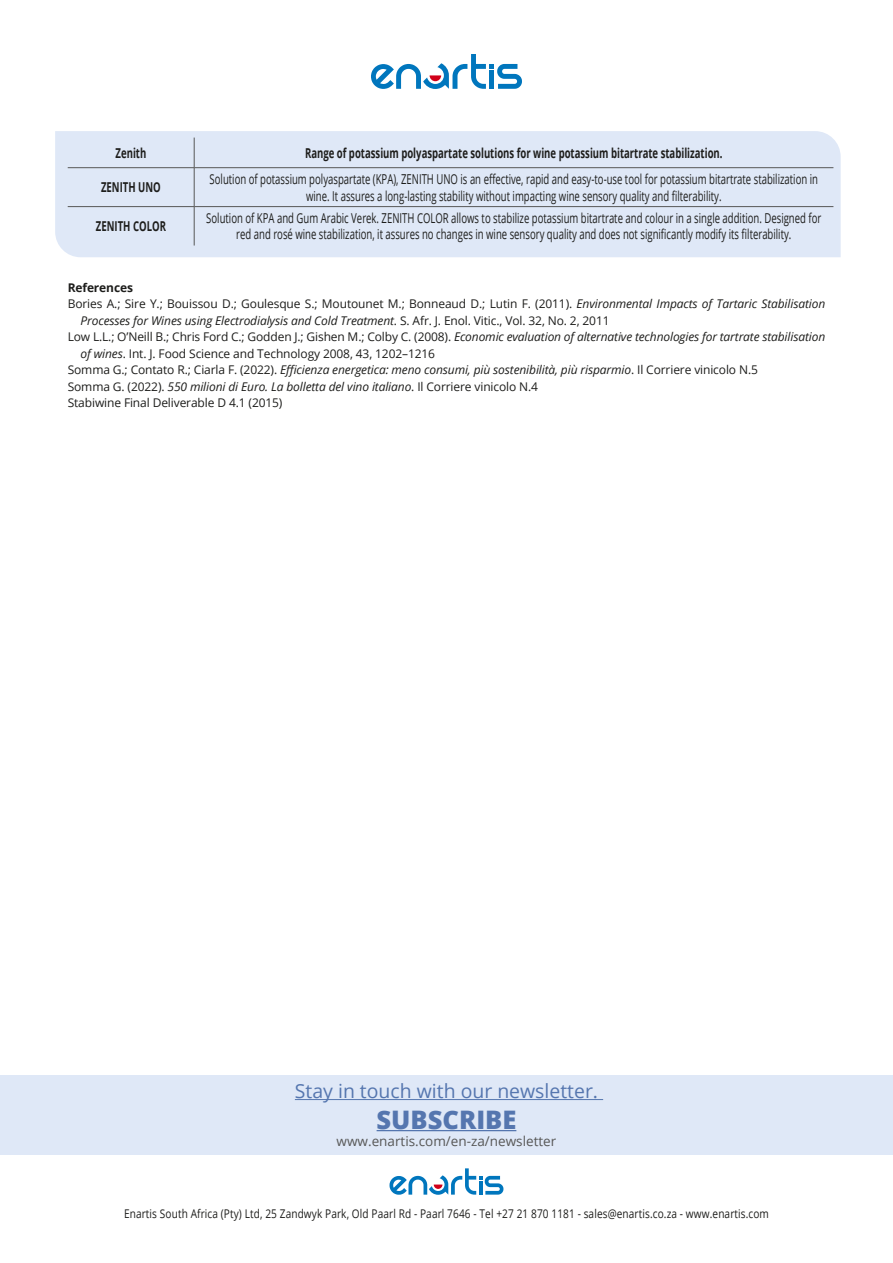
<style>
.page{position:relative;width:893px;height:1263px;background:#fff}
.page>*{position:absolute;margin:0;border:0;box-sizing:border-box;transform-origin:0 0}
.t1{font:800 25.5px "Open Sans";color:#5576af}
.t2{font:19.5px "Open Sans";color:#5576af}
.t3{font:13.65px/16.4px "Open Sans";color:#1d1d1b;text-align:center;scale:.7 1}
.t4{font:700 13.65px "Open Sans";color:#1d1d1b;scale:.7 1}
.t5{font:13.5px "Open Sans";color:#575756}
.t6{font:italic 12px "Open Sans";letter-spacing:-.01em;color:#1d1d1b}
.t7{font:12px "Open Sans";letter-spacing:-.01em;color:#1d1d1b}
.t8{font:12px "Open Sans";letter-spacing:.01em;color:#1d1d1b;scale:.84 1}
.t9{font:700 12px "Open Sans";letter-spacing:-.01em;color:#1d1d1b}
.s1{font-style:italic}
.s2{font-style:normal}
</style>
<div class="page">
<div style="left:55px;top:131px;width:786px;height:126px;background:#dfe8f7"></div>
<hr style="left:194px;top:138px;width:1px;height:30px;background:#575756">
<hr style="left:68px;top:167px;width:126px;height:1px;background:#575756">
<hr style="left:68px;top:206px;width:126px;height:1px;background:#575756">
<hr style="left:194px;top:167px;width:639px;height:1px;background:#575756">
<hr style="left:194px;top:168px;width:1px;height:38px;background:#575756">
<hr style="left:194px;top:206px;width:639px;height:1px;background:#575756">
<hr style="left:194px;top:207px;width:1px;height:38px;background:#575756">
<svg style="left:389px;top:1168px;width:114px;height:27px"></svg>
<div style="left:0;top:1075px;width:893px;height:80px;background:#dfe8f7"></div>
<hr style="left:295px;top:1099px;width:308px;height:1px;background:#5576af">
<hr style="left:377px;top:1130px;width:139px;height:1px;background:#5576af">
<svg style="left:371px;top:54px;width:151px;height:35px"></svg>
<p class="t4" style="left:116px;top:143px;width:45px">Zenith</p>
<p class="t4" style="left:305px;top:143px;width:598px">Range of potassium polyaspartate solutions for wine potassium bitartrate stabilization.</p>
<p class="t4" style="left:101px;top:178px;width:87px">ZENITH UNO</p>
<p class="t3" style="left:210px;top:171px;width:871px">Solution of potassium polyaspartate (KPA), ZENITH UNO is an effective, rapid and easy-to-use tool for potassium bitartrate stabilization in wine. It assures a long-lasting stability without impacting wine sensory quality and filterability.</p>
<p class="t4" style="left:96px;top:217px;width:102px">ZENITH COLOR</p>
<p class="t3" style="left:206px;top:210px;width:880px">Solution of KPA and Gum Arabic Verek. ZENITH COLOR allows to stabilize potassium bitartrate and colour in a single addition. Designed for red and rosé wine stabilization, it assures no changes in wine sensory quality and does not significantly modify its filterability.</p>
<p class="t9" style="left:68px;top:279px;width:67px">References</p>
<p class="t7" style="left:68px;top:296px;width:759px">Bories A.; Sire Y.; Bouissou D.; Goulesque S.; Moutounet M.; Bonneaud D.; Lutin F. (2011). <span class="s1">Environmental Impacts of Tartaric Stabilisation</span></p>
<p class="t6" style="left:80px;top:312px;width:531px">Processes for Wines using Electrodialysis and Cold Treatment<span class="s2">. S. Afr. J. Enol. Vitic., Vol. 32, No. 2, 2011</span></p>
<p class="t6" style="left:68px;top:329px;width:759px"><span class="s2">Low L.L.; O’Neill B.; Chris Ford C.; Godden J.; Gishen M.; Colby C. (2008).</span> Economic evaluation of alternative technologies for tartrate stabilisation</p>
<p class="t7" style="left:80px;top:345px;width:356px"><span class="s1">of wines</span>. Int. J. Food Science and Technology 2008, 43, 1202–1216</p>
<p class="t6" style="left:68px;top:362px;width:692px"><span class="s2">Somma G.; Contato R.; Ciarla F. (2022).</span> Efficienza energetica: meno consumi, più sostenibilità, più risparmio<span class="s2">. Il Corriere vinicolo N.5</span></p>
<p class="t6" style="left:68px;top:378px;width:472px"><span class="s2">Somma G. (2022).</span> 550 milioni di Euro. La bolletta del vino italiano<span class="s2">. Il Corriere vinicolo N.4</span></p>
<p class="t7" style="left:68px;top:395px;width:216px">Stabiwine Final Deliverable D 4.1 (2015)</p>
<h2 class="t2" style="left:295px;top:1078px;width:305px">Stay in touch with our newsletter.</h2>
<h1 class="t1" style="left:377px;top:1100px;width:141px">SUBSCRIBE</h1>
<p class="t5" style="left:337px;top:1132px;width:221px">www.enartis.com/en-za/newsletter</p>
<p class="t8" style="left:124px;top:1205px;width:769px">Enartis South Africa (Pty) Ltd, 25 Zandwyk Park, Old Paarl Rd - Paarl 7646 - Tel +27 21 870 1181 - sales@enartis.co.za - www.enartis.com</p>
</div>
